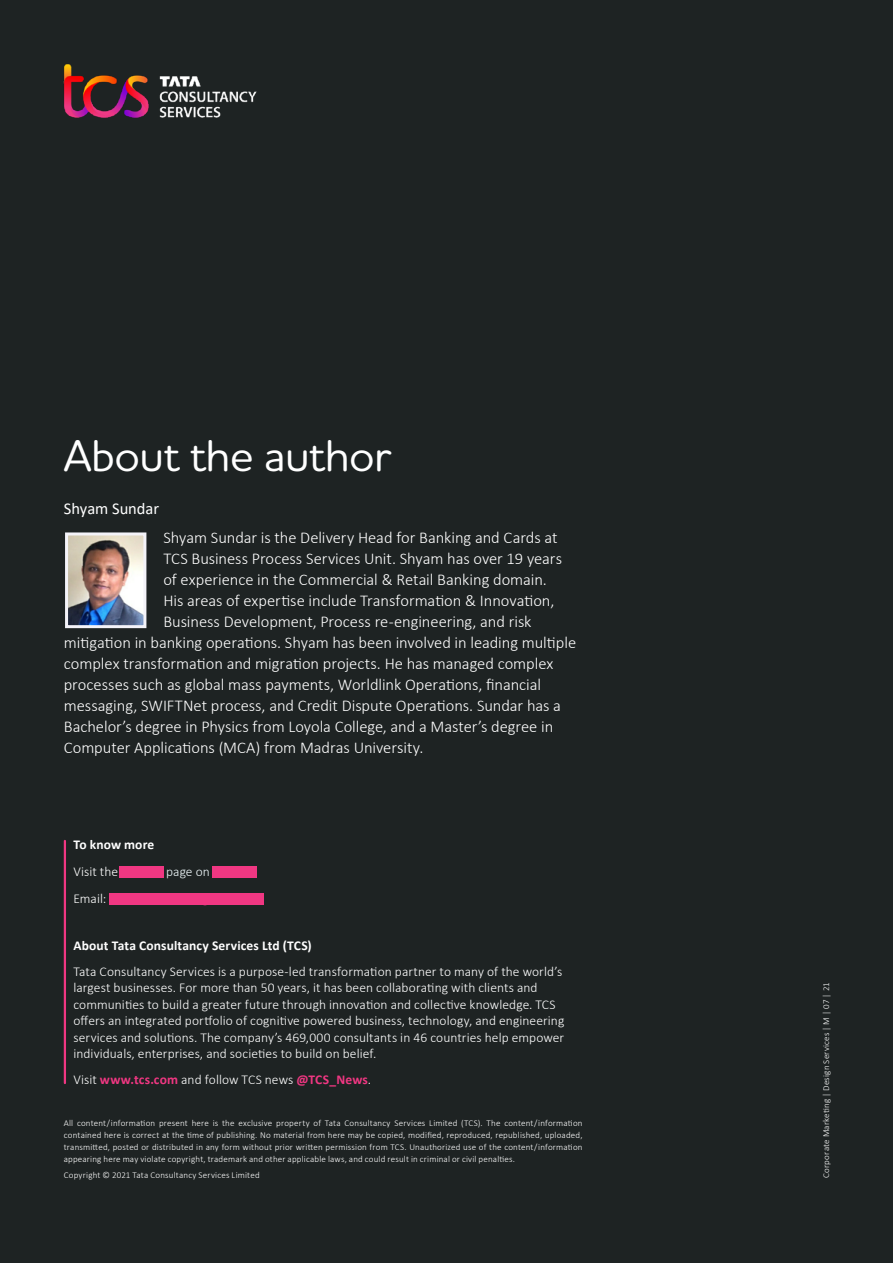
<style>
.page{position:relative;width:893px;height:1263px;background:#1e2323}
.page>*{position:absolute;margin:0;border:0;box-sizing:border-box;transform-origin:0 0}
.t1{font:500 45px "Houschka Rounded";letter-spacing:-.01em;color:#fff}
.t2{font:300 16.5px "Calibri";letter-spacing:-.005em;color:#fff}
.t3{font:16.5px "Calibri";letter-spacing:-.005em;color:#fff}
.t4{font:300 13.5px/16.5px "Calibri";letter-spacing:.005em;color:#fff}
.t5{font:700 13.5px "Calibri";letter-spacing:.01em;color:#fff}
.t6{font:300 9px/12px "Calibri";letter-spacing:.02em;color:#fff;text-align:justify}
.s1{font-weight:700;color:#f03782}
</style>
<div class="page">
<hr style="left:64px;top:841px;width:2px;height:242px;background:#f03782">
<img style="left:69px;top:536px;width:73px;height:88px">
<div style="left:65px;top:532px;width:81px;height:96px;border:3px solid #f4f3f9"></div>
<div style="left:119px;top:866px;width:45px;height:12px;background:#f03782"></div>
<div style="left:109px;top:893px;width:154px;height:12px;background:#f03782"></div>
<div style="left:212px;top:866px;width:44px;height:12px;background:#f03782"></div>
<img style="left:63px;top:64px;width:194px;height:54px">
<h1 class="t1" style="left:64px;top:426px;width:329px">About the author</h1>
<p class="t3" style="left:64px;top:497px;width:97px">Shyam Sundar</p>
<p class="t2" style="left:163px;top:527px;width:396px">Shyam Sundar is the Delivery Head for Banking and Cards at</p>
<p class="t2" style="left:163px;top:548px;width:400px">TCS Business Process Services Unit. Shyam has over 19 years</p>
<p class="t2" style="left:163px;top:569px;width:385px">of experience in the Commercial &amp; Retail Banking domain.</p>
<p class="t2" style="left:163px;top:590px;width:392px">His areas of expertise include Transformation &amp; Innovation,</p>
<p class="t2" style="left:163px;top:611px;width:370px">Business Development, Process re-engineering, and risk</p>
<p class="t2" style="left:64px;top:632px;width:514px">mitigation in banking operations. Shyam has been involved in leading multiple</p>
<p class="t2" style="left:64px;top:653px;width:491px">complex transformation and migration projects. He has managed complex</p>
<p class="t2" style="left:64px;top:674px;width:479px">processes such as global mass payments, Worldlink Operations, financial</p>
<p class="t2" style="left:64px;top:695px;width:499px">messaging, SWIFTNet process, and Credit Dispute Operations. Sundar has a</p>
<p class="t2" style="left:64px;top:716px;width:491px">Bachelor’s degree in Physics from Loyola College, and a Master’s degree in</p>
<p class="t2" style="left:64px;top:737px;width:361px">Computer Applications (MCA) from Madras University.</p>
<p class="t5" style="left:73px;top:835px;width:83px">To know more</p>
<p class="t5" style="left:73px;top:936px;width:240px">About Tata Consultancy Services Ltd (TCS)</p>
<p class="t4" style="left:73px;top:963px;width:492px">Tata Consultancy Services is a purpose-led transformation partner to many of the world’s largest businesses. For more than 50 years, it has been collaborating with clients and communities to build a greater future through innovation and collective knowledge. TCS offers an integrated portfolio of cognitive powered business, technology, and engineering services and solutions. The company’s 469,000 consultants in 46 countries help empower individuals, enterprises, and societies to build on belief.</p>
<p class="t4" style="left:73px;top:1071px;width:299px">Visit <span class="s1">www.tcs.com</span> and follow TCS news <span class="s1">@TCS_News</span>.</p>
<p class="t6" style="left:64px;top:1116px;width:520px">All content / information present here is the exclusive property of Tata Consultancy Services Limited (TCS). The content / information contained here is correct at the time of publishing. No material from here may be copied, modified, reproduced, republished, uploaded, transmitted, posted or distributed in any form without prior written permission from TCS. Unauthorized use of the content / information appearing here may violate copyright, trademark and other applicable laws, and could result in criminal or civil penalties.</p>
<p class="t6" style="left:64px;top:1169px;width:197px">Copyright © 2021 Tata Consultancy Services Limited</p>
<p class="t6" style="left:820px;top:1178px;width:197px;rotate:-90deg">Corporate Marketing | Design Services | M | 07 | 21</p>
</div>
